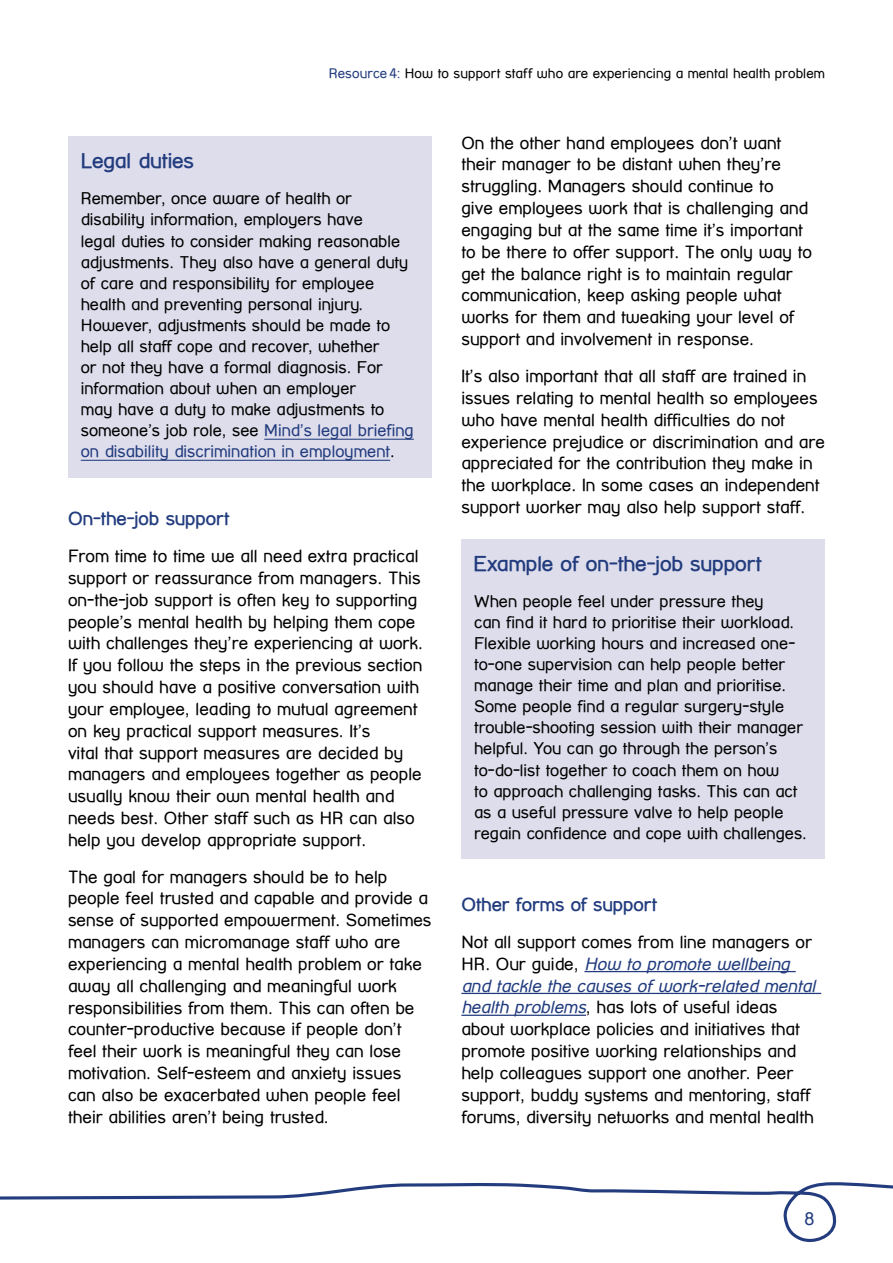
<style>
.page{position:relative;width:893px;height:1263px;background:#fff}
.page>*{position:absolute;margin:0;border:0;box-sizing:border-box;transform-origin:0 0}
.t1{font:700 21px "Street Corner";letter-spacing:-.005em;color:#223c7e}
.t2{font:700 18.75px "Street Corner";letter-spacing:-.005em;color:#223c7e}
.t3{font:18px "Street Corner";color:#223c7e}
.t4{font:17.25px/21.8px "Street Corner";color:#000}
.t5{font:16.5px/21px "Street Corner";color:#000}
.t6{font:13.5px "Street Corner";letter-spacing:.01em;color:#000}
.s1{color:#223c7e}
.s2{font-style:italic;color:#223c7e}
</style>
<div class="page">
<svg style="left:0;top:1182px;width:893px;height:61px"></svg>
<div style="left:461px;top:539px;width:364px;height:320px;background:#deddec"></div>
<div style="left:68px;top:136px;width:364px;height:342px;background:#deddec"></div>
<hr style="left:264px;top:439px;width:150px;height:1px;background:#223c7e">
<hr style="left:81px;top:460px;width:309px;height:1px;background:#223c7e">
<hr style="left:584px;top:971px;width:212px;height:1px;background:#223c7e">
<hr style="left:461px;top:993px;width:360px;height:1px;background:#223c7e">
<hr style="left:461px;top:1015px;width:125px;height:1px;background:#223c7e">
<p class="t6" style="left:329px;top:65px;width:498px"><span class="s1">Resource 4:</span> How to support staff who are experiencing a mental health problem</p>
<p class="t1" style="left:81px;top:149px;width:115px">Legal duties</p>
<p class="t5" style="left:81px;top:188px;width:334px">Remember, once aware of health or disability information, employers have<br>legal duties to consider making reasonable adjustments. They also have a general duty of care and responsibility for employee health and preventing personal injury.<br>However, adjustments should be made to help all staff cope and recover, whether<br>or not they have a formal diagnosis. For information about when an employer<br>may have a duty to make adjustments to someone’s job role, see <span class="s1">Mind’s legal briefing on disability discrimination in employment</span>.</p>
<p class="t2" style="left:68px;top:508px;width:163px">On-the-job support</p>
<p class="t4" style="left:68px;top:545px;width:356px">From time to time we all need extra practical support or reassurance from managers. This on-the-job support is often key to supporting people’s mental health by helping them cope with challenges they’re experiencing at work.<br>If you follow the steps in the previous section you should have a positive conversation with your employee, leading to mutual agreement on key practical support measures. It’s<br>vital that support measures are decided by managers and employees together as people usually know their own mental health and needs best. Other staff such as HR can also help you develop appropriate support.</p>
<p class="t4" style="left:68px;top:866px;width:365px">The goal for managers should be to help people feel trusted and capable and provide a sense of supported empowerment. Sometimes managers can micromanage staff who are experiencing a mental health problem or take away all challenging and meaningful work responsibilities from them. This can often be counter-productive because if people don’t feel their work is meaningful they can lose motivation. Self-esteem and anxiety issues can also be exacerbated when people feel their abilities aren’t being trusted.</p>
<p class="t4" style="left:461px;top:132px;width:352px">On the other hand employees don’t want their manager to be distant when they’re struggling. Managers should continue to<br>give employees work that is challenging and engaging but at the same time it’s important to be there to offer support. The only way to get the balance right is to maintain regular communication, keep asking people what works for them and tweaking your level of support and involvement in response.</p>
<p class="t4" style="left:461px;top:365px;width:365px">It’s also important that all staff are trained in issues relating to mental health so employees who have mental health difficulties do not experience prejudice or discrimination and are appreciated for the contribution they make in the workplace. In some cases an independent support worker may also help support staff.</p>
<p class="t1" style="left:474px;top:551px;width:289px">Example of on-the-job support</p>
<p class="t5" style="left:474px;top:590px;width:334px">When people feel under pressure they<br>can find it hard to prioritise their workload.<br>Flexible working hours and increased one&shy;to-one supervision can help people better manage their time and plan and prioritise.<br>Some people find a regular surgery-style trouble-shooting session with their manager helpful. You can go through the person’s to-do-list together to coach them on how<br>to approach challenging tasks. This can act as a useful pressure valve to help people regain confidence and cope with challenges.</p>
<p class="t2" style="left:461px;top:894px;width:197px">Other forms of support</p>
<p class="t4" style="left:461px;top:931px;width:355px">Not all support comes from line managers or HR. Our guide, <span class="s2">How to promote wellbeing and tackle the causes of work-related mental health problems</span>, has lots of useful ideas about workplace policies and initiatives that promote positive working relationships and help colleagues support one another. Peer support, buddy systems and mentoring, staff forums, diversity networks and mental health</p>
<p class="t3" style="left:804px;top:1208px;width:12px">8</p>
</div>
